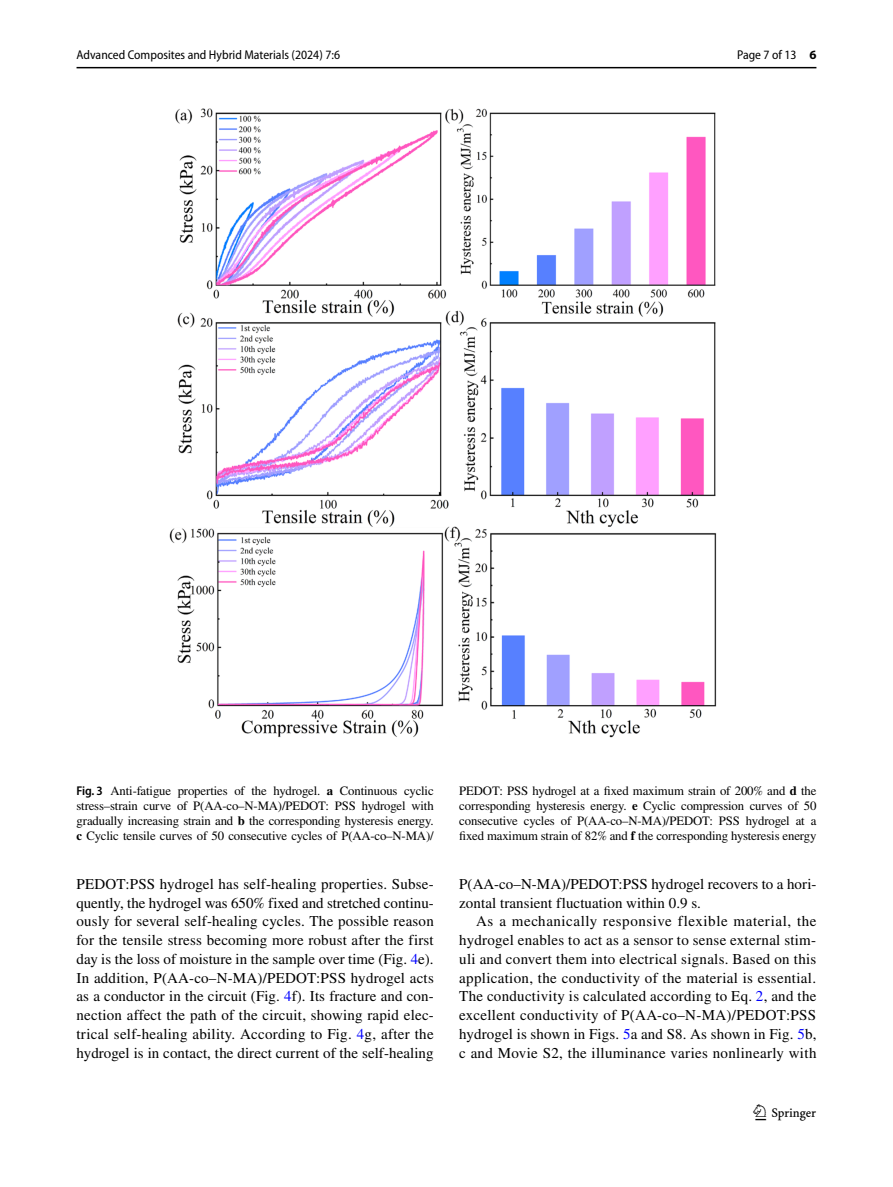
<style>
.page{position:relative;width:893px;height:1187px;background:#fff}
.page>*{position:absolute;margin:0;border:0;box-sizing:border-box;transform-origin:0 0}
.t1{font:22.5px "Springnew Regular 3";color:#000}
.t2{font:15px/18.8px "STIX";letter-spacing:.005em;color:#000;text-align:justify}
.t3{font:12.75px/15px "STIX";letter-spacing:-.01em;color:#000;text-align:justify}
.t4{font:semi-condensed 12.75px "Myriad Pro";color:#000}
.s1{font-weight:700;font-stretch:normal}
.s2{font-family:"Myriad Pro";font-weight:600;font-stretch:semi-condensed}
.s3{font-weight:700}
.s4{color:#00f}
</style>
<div class="page">
<hr style="left:77px;top:67px;width:739px;height:1px;background:#000">
<img style="left:169px;top:108px;width:548px;height:630px">
<p class="t4" style="left:77px;top:48px;width:265px">Advanced Composites and Hybrid Materials (2024) 7:6</p>
<p class="t4" style="left:737px;top:48px;width:81px">Page 7 of 13 <span class="s1">6</span></p>
<p class="t3" style="left:77px;top:784px;width:359px"><span class="s2">Fig. 3</span> Anti-fatigue properties of the hydrogel. <span class="s3">a</span> Continuous cyclic stress–strain curve of P(AA-co–N-MA)/PEDOT: PSS hydrogel with gradually increasing strain and <span class="s3">b</span> the corresponding hysteresis energy. <span class="s3">c</span> Cyclic tensile curves of 50 consecutive cycles of P(AA-co–N-MA)/</p>
<p class="t3" style="left:459px;top:784px;width:359px">PEDOT: PSS hydrogel at a fixed maximum strain of 200% and <span class="s3">d</span> the corresponding hysteresis energy. <span class="s3">e</span> Cyclic compression curves of 50 consecutive cycles of P(AA-co–N-MA)/PEDOT: PSS hydrogel at a fixed maximum strain of 82% and <span class="s3">f</span> the corresponding hysteresis energy</p>
<p class="t2" style="left:77px;top:875px;width:359px">PEDOT:PSS hydrogel has self-healing properties. Subse&shy;quently, the hydrogel was 650% fixed and stretched continu&shy;ously for several self-healing cycles. The possible reason for the tensile stress becoming more robust after the first day is the loss of moisture in the sample over time (Fig. <span class="s4">4</span>e).<br>In addition, P(AA-co–N-MA)/PEDOT:PSS hydrogel acts as a conductor in the circuit (Fig. <span class="s4">4</span>f). Its fracture and con&shy;nection affect the path of the circuit, showing rapid elec&shy;trical self-healing ability. According to Fig. <span class="s4">4</span>g, after the hydrogel is in contact, the direct current of the self-healing</p>
<p class="t2" style="left:459px;top:875px;width:359px">P(AA-co–N-MA)/PEDOT:PSS hydrogel recovers to a hori&shy;zontal transient fluctuation within 0.9 s.</p>
<p class="t2" style="left:459px;top:912px;width:359px;text-indent:17px">As a mechanically responsive flexible material, the hydrogel enables to act as a sensor to sense external stim&shy;uli and convert them into electrical signals. Based on this application, the conductivity of the material is essential.<br>The conductivity is calculated according to Eq. <span class="s4">2</span>, and the excellent conductivity of P(AA-co–N-MA)/PEDOT:PSS hydrogel is shown in Figs. <span class="s4">5</span>a and S8. As shown in Fig. <span class="s4">5</span>b, c and Movie S2, the illuminance varies nonlinearly with</p>
<h1 class="t1" style="left:755px;top:1104px;width:62px">1 3</h1>
</div>
